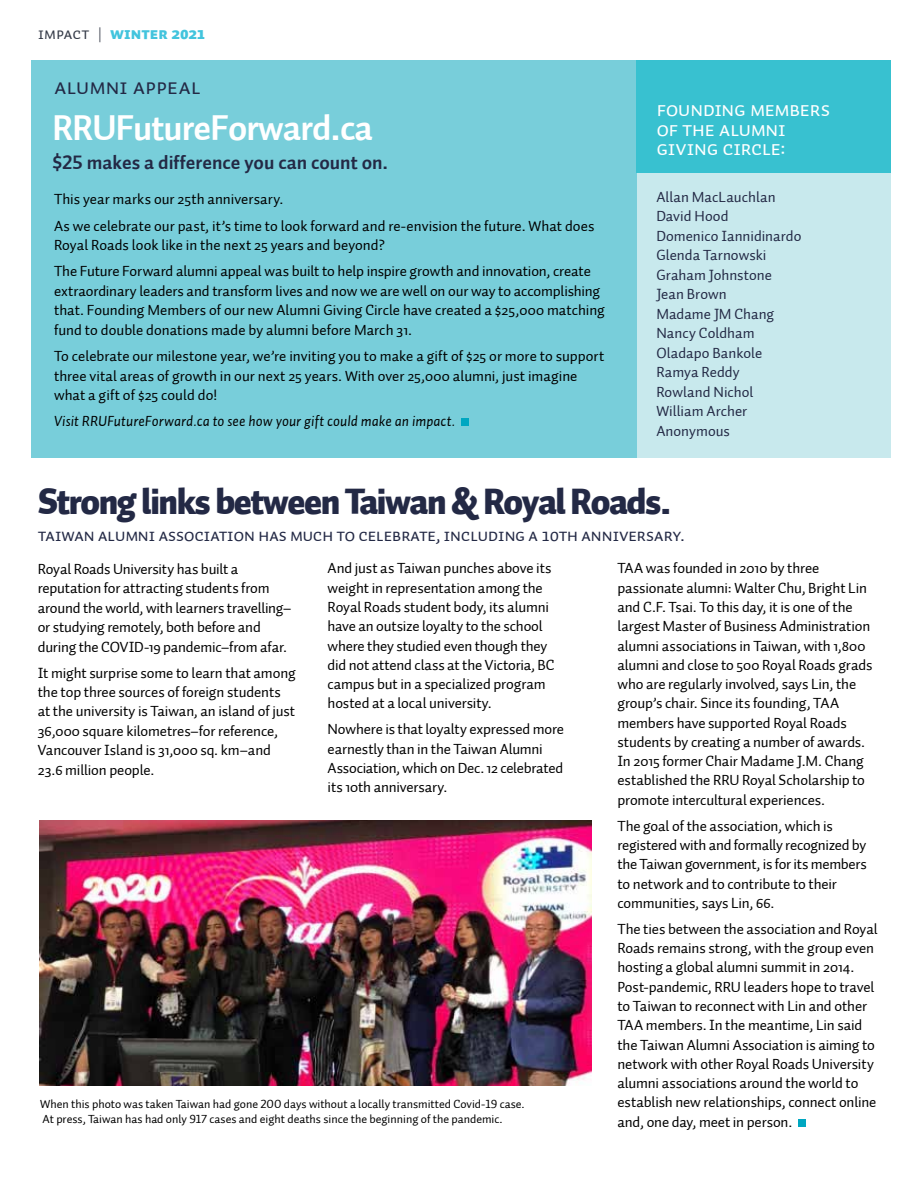
<style>
.page{position:relative;width:918px;height:1188px;background:#fff}
.page>*{position:absolute;margin:0;border:0;box-sizing:border-box;transform-origin:0 0}
.t1{font:900 36px "Auto 1";letter-spacing:-.04em;color:#232945}
.t2{font:36px "Auto 1 Bold LF";letter-spacing:-.025em;color:#fff}
.t3{font:22.5px "Auto 1 Regular Sm Cp";letter-spacing:-.015em;color:#232945}
.t4{font:21px/19.5px "Auto 1 Regular Sm Cp";letter-spacing:-.03em;color:#fff}
.t5{font:19.5px "Auto 1 Bold LF";color:#232945}
.t6{font:18px "Auto 1 Regular Sm Cp";letter-spacing:-.03em;color:#232945}
.t7{font:16.5px "Auto 1 Black Sm Cp";color:#42c4dd}
.t8{font:15px/19.2px "Auto 1";letter-spacing:-.01em;color:#000}
.t9{font:15px/19.5px "Auto 1";color:#232945}
.t10{font:italic 15px "Auto 1";letter-spacing:.005em;color:#000}
.t11{font:12px/15px "Auto 1 Regular LF";color:#000}
.s1{font-family:"Auto 1 Regular Sm Cp";color:#343a47}
.s2{font-family:"Auto 1";font-weight:300;color:#343a47}
</style>
<div class="page">
<div style="left:32px;top:60px;width:859px;height:398px;background:#78ceda"></div>
<div style="left:637px;top:172px;width:254px;height:286px;background:#c8e9ed"></div>
<div style="left:637px;top:60px;width:254px;height:113px;background:#38c1d0"></div>
<div style="left:798px;top:1119px;width:8px;height:8px;background:#00a7c1"></div>
<img style="left:39px;top:821px;width:553px;height:264px">
<div style="left:461px;top:419px;width:7px;height:7px;background:#00a7c1"></div>
<p class="t7" style="left:38px;top:24px;width:169px"><span class="s1">Impact</span> <span class="s2">|</span> Winter 2021</p>
<h2 class="t3" style="left:54px;top:74px;width:148px">Alumni Appeal</h2>
<h1 class="t2" style="left:52px;top:104px;width:322px">RRUFutureForward.ca</h1>
<h3 class="t5" style="left:52px;top:150px;width:337px">$25 makes a difference you can count on.</h3>
<p class="t8" style="left:54px;top:186px;width:542px;line-height:26.2px">This year marks our 25th anniversary.<br>As we celebrate our past, it’s time to look forward and re-envision the future. What does</p>
<p class="t8" style="left:54px;top:232px;width:538px;line-height:26.2px">Royal Roads look like in the next 25 years and beyond?<br>The Future Forward alumni appeal was built to help inspire growth and innovation, create</p>
<p class="t8" style="left:54px;top:281px;width:552px">extraordinary leaders and transform lives and now we are well on our way to accomplishing that. Founding Members of our new Alumni Giving Circle have created a $25,000 matching fund to double donations made by alumni before March 31.</p>
<p class="t8" style="left:54px;top:346px;width:552px">To celebrate our milestone year, we’re inviting you to make a gift of $25 or more to support three vital areas of growth in our next 25 years. With over 25,000 alumni, just imagine what a gift of $25 could do!</p>
<p class="t10" style="left:54px;top:412px;width:403px">Visit RRUFutureForward.ca to see how your gift could make an impact.</p>
<h3 class="t4" style="left:656px;top:100px;width:176px">Founding members of the Alumni<br>Giving Circle:</h3>
<p class="t9" style="left:656px;top:187px;width:147px">Allan MacLauchlan<br>David Hood<br>Domenico Iannidinardo<br>Glenda Tarnowski<br>Graham Johnstone<br>Jean Brown<br>Madame JM Chang<br>Nancy Coldham<br>Oladapo Bankole<br>Ramya Reddy<br>Rowland Nichol<br>William Archer<br>Anonymous</p>
<h1 class="t1" style="left:38px;top:477px;width:635px">Strong links between Taiwan &amp; Royal Roads.</h1>
<p class="t6" style="left:38px;top:524px;width:649px">Taiwan Alumni Association has much to celebrate, including a 10th anniversary.</p>
<p class="t8" style="left:38px;top:559px;width:255px">Royal Roads University has built a reputation for attracting students from around the world, with learners travelling– or studying remotely, both before and during the COVID-19 pandemic–from afar.</p>
<p class="t8" style="left:38px;top:663px;width:259px">It might surprise some to learn that among the top three sources of foreign students at the university is Taiwan, an island of just 36,000 square kilometres–for reference, Vancouver Island is 31,000 sq. km–and 23.6 million people.</p>
<p class="t8" style="left:328px;top:559px;width:229px">And just as Taiwan punches above its weight in representation among the Royal Roads student body, its alumni have an outsize loyalty to the school where they studied even though they did not attend class at the Victoria, BC campus but in a specialized program hosted at a local university.</p>
<p class="t8" style="left:328px;top:720px;width:238px">Nowhere is that loyalty expressed more earnestly than in the Taiwan Alumni Association, which on Dec. 12 celebrated its 10th anniversary.</p>
<p class="t8" style="left:617px;top:559px;width:257px">TAA was founded in 2010 by three passionate alumni: Walter Chu, Bright Lin and C.F. Tsai. To this day, it is one of the largest Master of Business Administration alumni associations in Taiwan, with 1,800 alumni and close to 500 Royal Roads grads who are regularly involved, says Lin, the group’s chair. Since its founding, TAA members have supported Royal Roads students by creating a number of awards.<br>In 2015 former Chair Madame J.M. Chang established the RRU Royal Scholarship to promote intercultural experiences.</p>
<p class="t8" style="left:617px;top:816px;width:251px">The goal of the association, which is registered with and formally recognized by the Taiwan government, is for its members to network and to contribute to their communities, says Lin, 66.</p>
<p class="t8" style="left:617px;top:919px;width:262px">The ties between the association and Royal Roads remains strong, with the group even hosting a global alumni summit in 2014.<br>Post-pandemic, RRU leaders hope to travel to Taiwan to reconnect with Lin and other TAA members. In the meantime, Lin said the Taiwan Alumni Association is aiming to network with other Royal Roads University alumni associations around the world to establish new relationships, connect online and, one day, meet in person.</p>
<p class="t11" style="left:40px;top:1097px;width:486px">When this photo was taken Taiwan had gone 200 days without a locally transmitted Covid-19 case.<br>At press, Taiwan has had only 917 cases and eight deaths since the beginning of the pandemic.</p>
</div>
